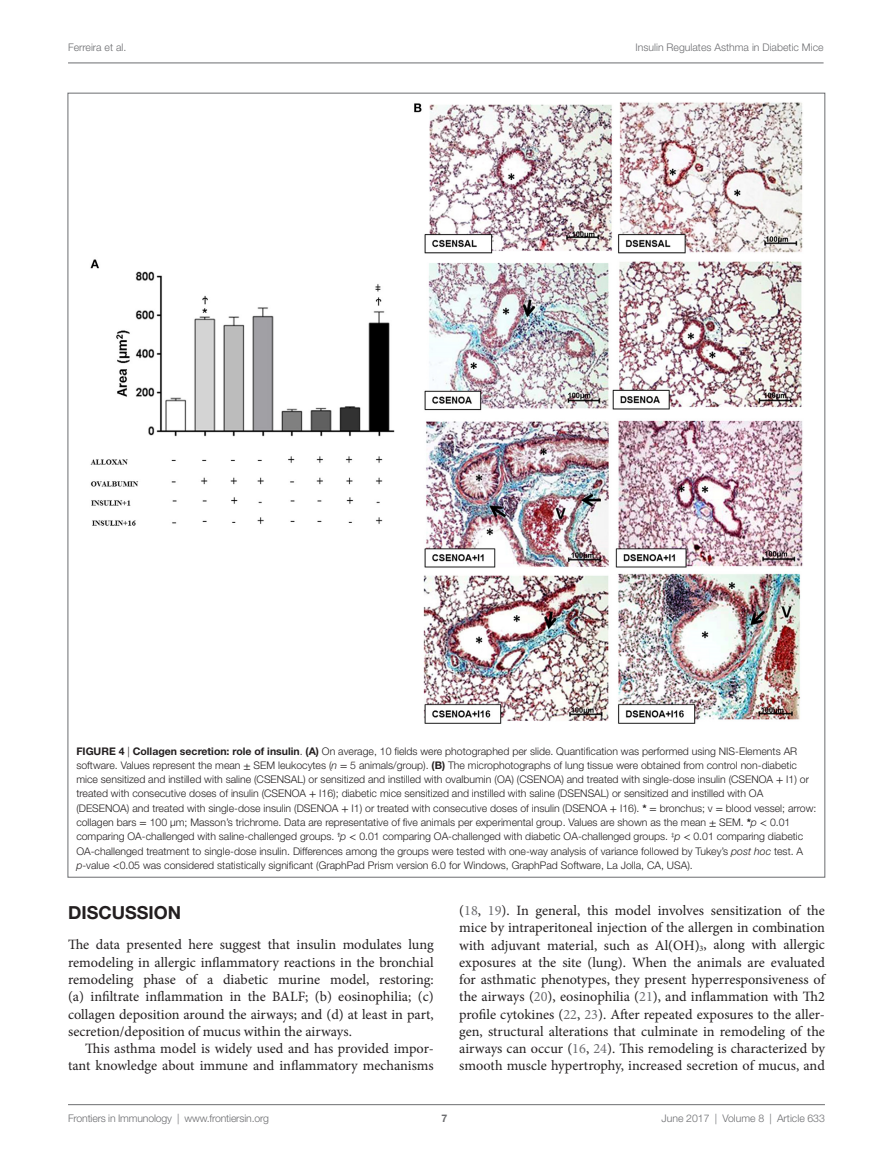
<style>
.page{position:relative;width:893px;height:1170px;background:#fff}
.page>*{position:absolute;margin:0;border:0;box-sizing:border-box;transform-origin:0 0}
.t1{font:700 18px "Helvetica Neue LT Std";color:#231f20}
.t2{font:14.25px/17.2px "Minion Pro";color:#231f20;text-align:justify}
.t3{font:300 10.5px/14.2px "Helvetica Neue LT Std";color:#231f20}
.t4{font:300 10.5px "Helvetica Neue LT Std";color:#6c6d70}
.t5{font:700 10.5px "Helvetica Neue LT Std";color:#6c6d70}
.s1{font-weight:700}
.s2{font-family:"STIX General";font-weight:400}
.s3{font-style:italic}
.s4{color:#6c6d70}
</style>
<div class="page">
<img style="left:90px;top:102px;width:713px;height:622px">
<hr style="left:68px;top:1104px;width:757px;height:1px;background:#6c6d70">
<hr style="left:68px;top:63px;width:755px;height:1px;background:#6c6d70">
<p class="t4" style="left:68px;top:41px;width:60px">Ferreira et al.</p>
<p class="t4" style="left:635px;top:41px;width:190px">Insulin Regulates Asthma in Diabetic Mice</p>
<p class="t3" style="left:76px;top:743px;width:742px"><span class="s1">Figure 4</span> | <span class="s1">Collagen secretion: role of insulin</span>. <span class="s1">(A)</span> On average, 10 fields were photographed per slide. Quantification was performed using NIS-Elements AR software. Values represent the mean <span class="s2">±</span> SEM leukocytes (<span class="s3">n</span> <span class="s2">=</span> 5 animals/group). <span class="s1">(B)</span> The microphotographs of lung tissue were obtained from control non-diabetic mice sensitized and instilled with saline (CSENSAL) or sensitized and instilled with ovalbumin (OA) (CSENOA) and treated with single-dose insulin (CSENOA <span class="s2">+</span> I1) or treated with consecutive doses of insulin (CSENOA <span class="s2">+</span> I16); diabetic mice sensitized and instilled with saline (DSENSAL) or sensitized and instilled with OA (DESENOA) and treated with single-dose insulin (DSENOA <span class="s2">+</span> I1) or treated with consecutive doses of insulin (DSENOA <span class="s2">+</span> I16). <span class="s1">*</span> <span class="s2">=</span> bronchus; v <span class="s2">=</span> blood vessel; arrow: collagen bars <span class="s2">=</span> 100 µm; Masson’s trichrome. Data are representative of five animals per experimental group. Values are shown as the mean <span class="s2">±</span> SEM. <span class="s1">*</span><span class="s3">p</span> <span class="s2">&lt;</span> 0.01 comparing OA-challenged with saline-challenged groups. <sup>Ϯ</sup><span class="s3">p</span> <span class="s2">&lt;</span> 0.01 comparing OA-challenged with diabetic OA-challenged groups. <sup>‡</sup><span class="s3">p</span> <span class="s2">&lt;</span> 0.01 comparing diabetic OA-challenged treatment to single-dose insulin. Differences among the groups were tested with one-way analysis of variance followed by Tukey’s <span class="s3">post hoc</span> test. A <span class="s3">p</span>-value <span class="s2">&lt;</span>0.05 was considered statistically significant (GraphPad Prism version 6.0 for Windows, GraphPad Software, La Jolla, CA, USA).</p>
<h1 class="t1" style="left:68px;top:901px;width:112px">DISCUSSION</h1>
<p class="t2" style="left:68px;top:936px;width:367px">The data presented here suggest that insulin modulates lung remodeling in allergic inflammatory reactions in the bronchial remodeling phase of a diabetic murine model, restoring: (a) infiltrate inflammation in the BALF; (b) eosinophilia; (c) collagen deposition around the airways; and (d) at least in part, secretion/deposition of mucus within the airways.</p>
<h2 class="t2" style="left:68px;top:1039px;width:367px;text-align:right">This asthma model is widely used and has provided impor&shy;tant knowledge about immune and inflammatory mechanisms</h2>
<p class="t2" style="left:459px;top:901px;width:367px">(<span class="s4">18</span>, <span class="s4">19</span>). In general, this model involves sensitization of the mice by intraperitoneal injection of the allergen in combination with adjuvant material, such as Al(OH)<sub>3</sub>, along with allergic exposures at the site (lung). When the animals are evaluated for asthmatic phenotypes, they present hyperresponsiveness of the airways (<span class="s4">20</span>), eosinophilia (<span class="s4">21</span>), and inflammation with Th2 profile cytokines (<span class="s4">22</span>, <span class="s4">23</span>). After repeated exposures to the aller&shy;gen, structural alterations that culminate in remodeling of the airways can occur (<span class="s4">16</span>, <span class="s4">24</span>). This remodeling is characterized by smooth muscle hypertrophy, increased secretion of mucus, and</p>
<p class="t4" style="left:68px;top:1111px;width:203px">Frontiers in Immunology | www.frontiersin.org</p>
<p class="t4" style="left:662px;top:1111px;width:165px">June 2017 | Volume 8 | Article 633</p>
<p class="t5" style="left:441px;top:1111px;width:7px">7</p>
</div>
